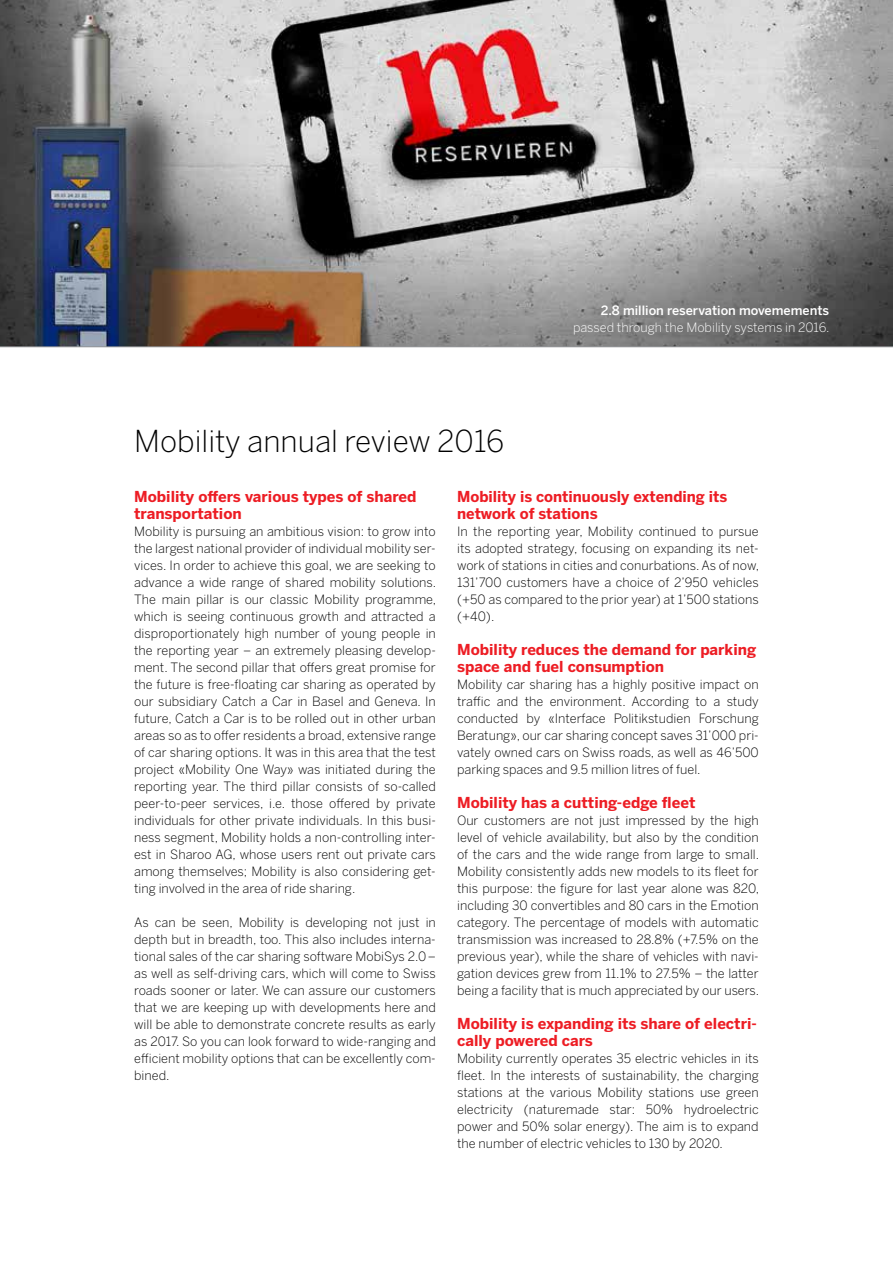
<style>
.page{position:relative;width:893px;height:1263px;background:#fff}
.page>*{position:absolute;margin:0;border:0;box-sizing:border-box;transform-origin:0 0}
.t1{font:300 30px "Benton Sans";color:#000}
.t2{font:700 15px/17px "Benton Sans";color:#ed1d24}
.t3{font:300 12.75px/17px "Benton Sans";color:#000;text-align:justify}
.t4{font:300 12.75px "Benton Sans";color:#fff}
.t5{font:500 12.75px "Benton Sans";color:#fff}
</style>
<div class="page">
<img style="left:0;top:0;width:893px;height:346px">
<hr style="left:0;top:346px;width:893px;height:1px;background:#939598">
<h1 class="t1" style="left:134px;top:423px;width:372px">Mobility annual review 2016</h1>
<p class="t5" style="left:601px;top:302px;width:230px">2.8 million reservation movemements</p>
<p class="t4" style="left:573px;top:320px;width:258px">passed through the Mobility systems in 2016.</p>
<p class="t2" style="left:134px;top:488px;width:284px">Mobility offers various types of shared transportation</p>
<p class="t3" style="left:134px;top:523px;width:304px">Mobility is pursuing an ambitious vision: to grow into the largest national provider of individual mobility ser&shy;vices. In order to achieve this goal, we are seeking to advance a wide range of shared mobility solutions.<br>The main pillar is our classic Mobility programme, which is seeing continuous growth and attracted a disproportionately high number of young people in the reporting year – an extremely pleasing develop&shy;ment. The second pillar that offers great promise for the future is free-floating car sharing as operated by our subsidiary Catch a Car in Basel and Geneva. In future, Catch a Car is to be rolled out in other urban areas so as to offer residents a broad, extensive range of car sharing options. It was in this area that the test project «Mobility One Way» was initiated during the reporting year. The third pillar consists of so-called peer-to-peer services, i.e. those offered by private individuals for other private individuals. In this busi&shy;ness segment, Mobility holds a non-controlling inter&shy;est in Sharoo AG, whose users rent out private cars among themselves; Mobility is also considering get&shy;ting involved in the area of ride sharing.</p>
<p class="t3" style="left:134px;top:914px;width:303px">As can be seen, Mobility is developing not just in depth but in breadth, too. This also includes interna&shy;tional sales of the car sharing software MobiSys 2.0 – as well as self-driving cars, which will come to Swiss roads sooner or later. We can assure our customers that we are keeping up with developments here and will be able to demonstrate concrete results as early as 2017. So you can look forward to wide-ranging and efficient mobility options that can be excellently com&shy;bined.</p>
<p class="t2" style="left:457px;top:488px;width:272px">Mobility is continuously extending its network of stations</p>
<p class="t3" style="left:457px;top:523px;width:304px">In the reporting year, Mobility continued to pursue its adopted strategy, focusing on expanding its net&shy;work of stations in cities and conurbations. As of now, 131’700 customers have a choice of 2’950 vehicles (+50 as compared to the prior year) at 1’500 stations (+40).</p>
<p class="t2" style="left:457px;top:641px;width:301px">Mobility reduces the demand for parking space and fuel consumption</p>
<p class="t3" style="left:457px;top:676px;width:303px">Mobility car sharing has a highly positive impact on traffic and the environment. According to a study conducted by «Interface Politikstudien Forschung Beratung», our car sharing concept saves 31’000 pri&shy;vately owned cars on Swiss roads, as well as 46’500 parking spaces and 9.5 million litres of fuel.</p>
<p class="t2" style="left:457px;top:794px;width:240px">Mobility has a cutting-edge fleet</p>
<p class="t3" style="left:457px;top:812px;width:304px">Our customers are not just impressed by the high level of vehicle availability, but also by the condition of the cars and the wide range from large to small.<br>Mobility consistently adds new models to its fleet for this purpose: the figure for last year alone was 820, including 30 convertibles and 80 cars in the Emotion category. The percentage of models with automatic transmission was increased to 28.8% (+7.5% on the previous year), while the share of vehicles with navi&shy;gation devices grew from 11.1% to 27.5% – the latter being a facility that is much appreciated by our users.</p>
<p class="t2" style="left:457px;top:1015px;width:301px">Mobility is expanding its share of electri&shy;cally powered cars</p>
<p class="t3" style="left:457px;top:1050px;width:303px">Mobility currently operates 35 electric vehicles in its fleet. In the interests of sustainability, the charging stations at the various Mobility stations use green electricity (naturemade star: 50% hydroelectric power and 50% solar energy). The aim is to expand the number of electric vehicles to 130 by 2020.</p>
</div>
